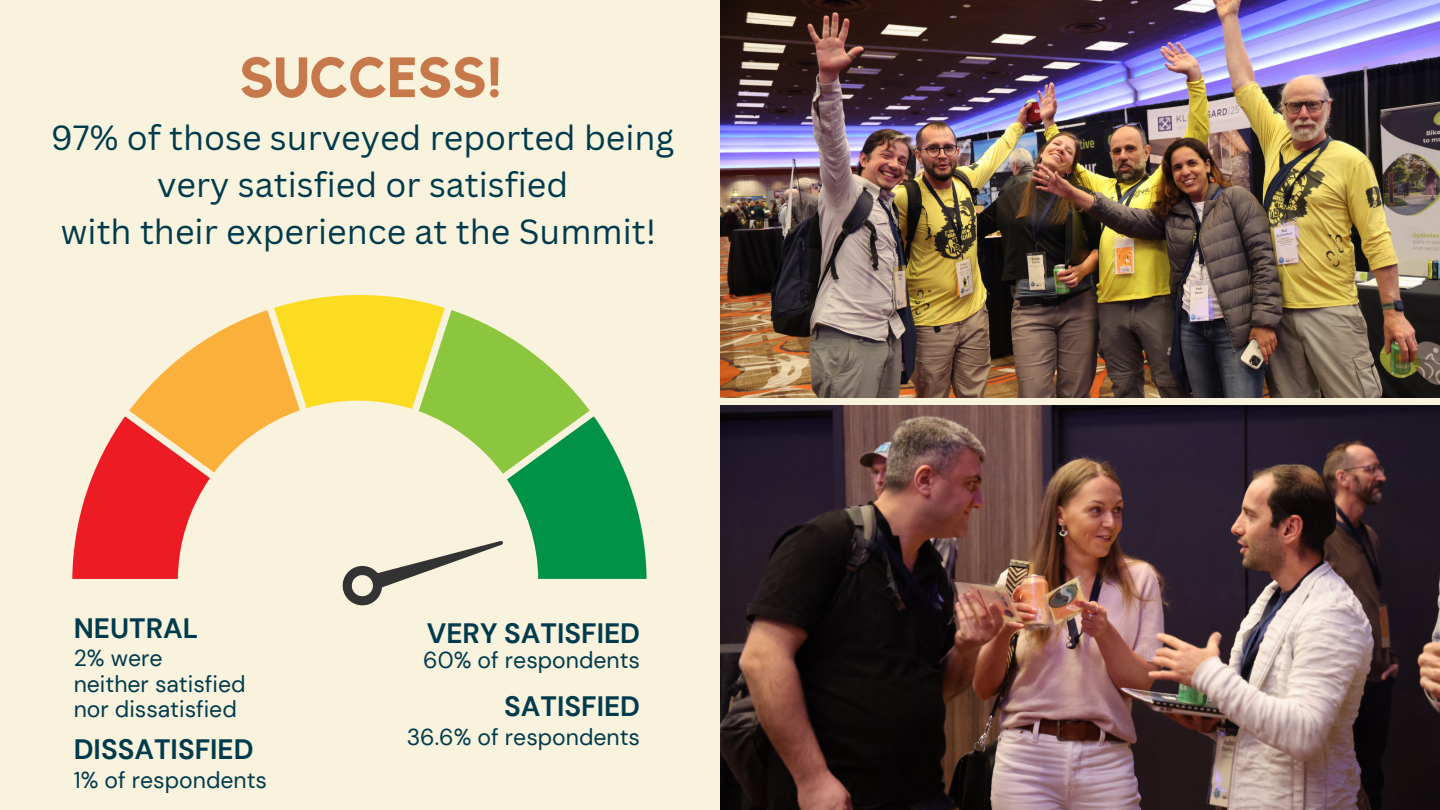
<style>
.page{position:relative;width:1440px;height:810px;background:#f9f3dd}
.page>*{position:absolute;margin:0;border:0;box-sizing:border-box;transform-origin:0 0}
.t1{font:700 56px "Kollektif";color:#c7794b}
.t2{font:34px/47.2px "Canva Sans";color:#003b4d;text-align:center}
.t3{font:700 28px "DM Sans";color:#003b4d}
.t4{font:23px "DM Sans";color:#003b4d}
</style>
<div class="page">
<img style="left:720px;top:405px;width:720px;height:405px">
<img style="left:720px;top:0;width:720px;height:398px">
<svg style="left:72px;top:295px;width:575px;height:311px"></svg>
<p class="t1" style="left:239px;top:52px;width:264px">SUCCESS!</p>
<p class="t2" style="left:51px;top:113px;width:625px">97% of those surveyed reported being very satisfied or satisfied</p>
<p class="t2" style="left:61px;top:208px;width:597px">with their experience at the Summit!</p>
<p class="t3" style="left:74px;top:610px;width:126px">NEUTRAL</p>
<p class="t4" style="left:74px;top:644px;width:90px">2% were</p>
<p class="t4" style="left:74px;top:669px;width:173px">neither satisfied</p>
<p class="t4" style="left:74px;top:695px;width:165px">nor dissatisfied</p>
<p class="t3" style="left:74px;top:731px;width:181px">DISSATISFIED</p>
<p class="t4" style="left:74px;top:765px;width:195px">1% of respondents</p>
<p class="t3" style="left:427px;top:616px;width:215px">VERY SATISFIED</p>
<p class="t4" style="left:423px;top:646px;width:218px">60% of respondents</p>
<p class="t3" style="left:504px;top:688px;width:137px">SATISFIED</p>
<p class="t4" style="left:407px;top:722px;width:235px">36.6% of respondents</p>
</div>
